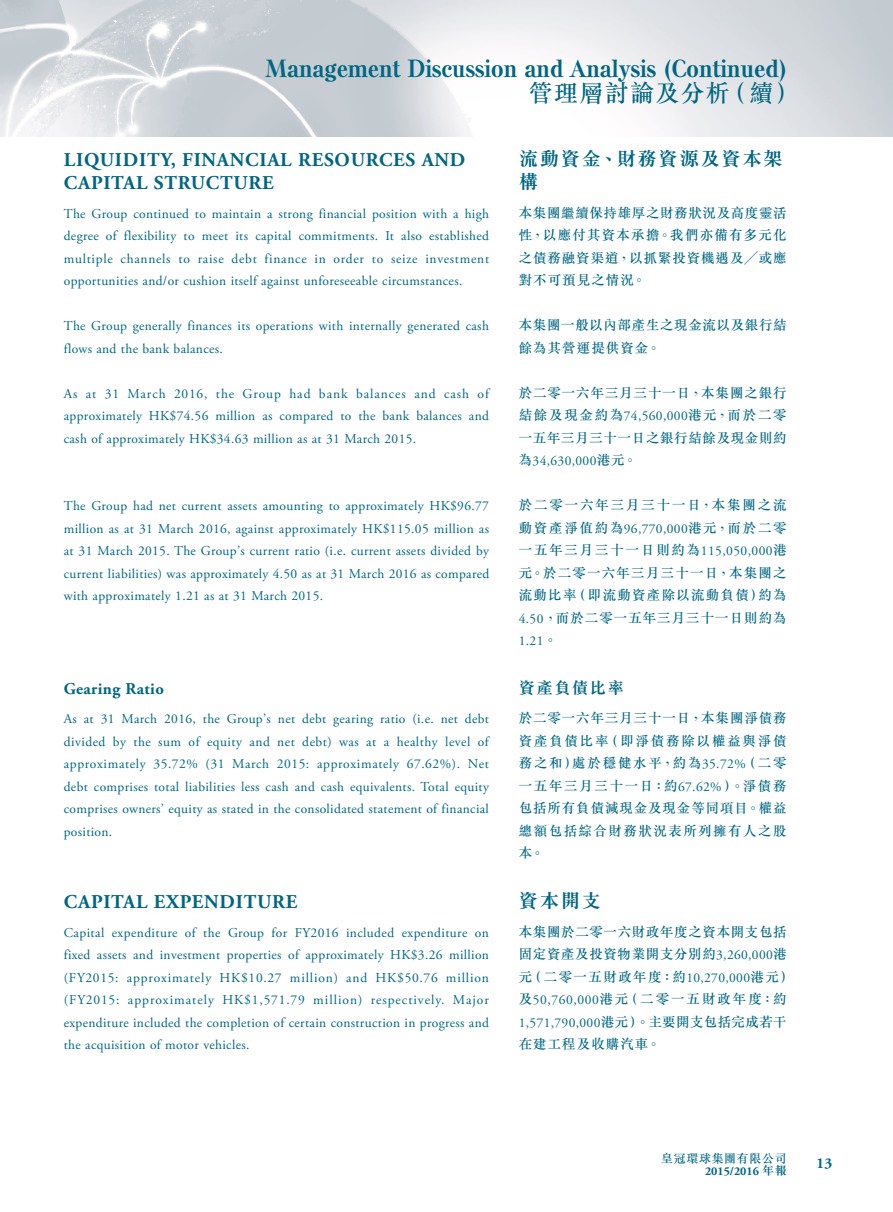
<style>
.page{position:relative;width:893px;height:1212px;background:#fff}
.page>*{position:absolute;margin:0;border:0;box-sizing:border-box;transform-origin:0 0}
.t1{font:700 24px "Else NPL Std";letter-spacing:.005em;color:#006683}
.t2{font:500 24px "M Sung HK";letter-spacing:.055em;color:#006683}
.Heading_1{font:700 19.5px/22.5px "Adobe Garamond Pro";letter-spacing:.04em;color:#006683}
.C_Heading_1{font:700 19.5px/22.5px "M Sung HK";letter-spacing:.075em;color:#006683}
.Heading_2{font:700 16.5px "Adobe Garamond Pro";letter-spacing:.025em;color:#006683}
.C_Heading_2{font:700 16.5px "M Sung HK";letter-spacing:.075em;color:#006683}
.t3{font:700 15px "Adobe Garamond Pro";color:#006683}
.Body_Text{font:13.5px/22.5px "Adobe Garamond Pro";letter-spacing:.025em;color:#006683;text-align:justify}
.C_Body_Text{font:500 13.5px/22.5px "M Sung HK";letter-spacing:.075em;color:#006683;text-align:justify}
.C_Body_Text-2{font:500 13.5px/22.5px "M Sung HK";letter-spacing:.045em;color:#006683}
.t4{font:700 12px "Adobe Garamond Pro";color:#006683}
.t5{font:500 12px "M Sung HK";letter-spacing:.05em;color:#006683}
.s1{font-family:"Adobe Garamond Pro";font-weight:400}
.s2{font-family:"M Sung HK"}
</style>
<div class="page">
<img style="left:0;top:0;width:893px;height:136px">
<h1 class="t1" style="left:266px;top:54px;width:523px">Management Discussion and Analysis (Continued)</h1>
<h1 class="t2" style="left:529px;top:77px;width:271px">管理層討論及分析（續）</h1>
<p class="Heading_1" style="left:64px;top:149px;width:403px">LIQUIDITY, FINANCIAL RESOURCES AND<br>CAPITAL STRUCTURE</p>
<p class="Body_Text" style="left:64px;top:203px;width:427px">The Group continued to maintain a strong financial position with a high degree of flexibility to meet its capital commitments. It also established multiple channels to raise debt finance in order to seize investment opportunities and/or cushion itself against unforeseeable circumstances.</p>
<p class="Body_Text" style="left:64px;top:315px;width:427px">The Group generally finances its operations with internally generated cash flows and the bank balances.</p>
<p class="Body_Text" style="left:64px;top:383px;width:427px">As at 31 March 2016, the Group had bank balances and cash of approximately HK$74.56 million as compared to the bank balances and cash of approximately HK$34.63 million as at 31 March 2015.</p>
<p class="Body_Text" style="left:64px;top:495px;width:427px">The Group had net current assets amounting to approximately HK$96.77 million as at 31 March 2016, against approximately HK$115.05 million as at 31 March 2015. The Group’s current ratio (i.e. current assets divided by current liabilities) was approximately 4.50 as at 31 March 2016 as compared with approximately 1.21 as at 31 March 2015.</p>
<p class="Heading_2" style="left:64px;top:680px;width:102px">Gearing Ratio</p>
<p class="Body_Text" style="left:64px;top:708px;width:427px">As at 31 March 2016, the Group’s net debt gearing ratio (i.e. net debt divided by the sum of equity and net debt) was at a healthy level of approximately 35.72% (31 March 2015: approximately 67.62%). Net debt comprises total liabilities less cash and cash equivalents. Total equity comprises owners’ equity as stated in the consolidated statement of financial position.</p>
<p class="Heading_1" style="left:64px;top:890px;width:235px">CAPITAL EXPENDITURE</p>
<p class="Body_Text" style="left:64px;top:921px;width:427px">Capital expenditure of the Group for FY2016 included expenditure on fixed assets and investment properties of approximately HK$3.26 million (FY2015: approximately HK$10.27 million) and HK$50.76 million (FY2015: approximately HK$1,571.79 million) respectively. Major expenditure included the completion of certain construction in progress and the acquisition of motor vehicles.</p>
<p class="C_Heading_1" style="left:519px;top:147px;width:265px">流動資金、財務資源及資本架構</p>
<p class="C_Body_Text" style="left:519px;top:201px;width:269px">本集團繼續保持雄厚之財務狀況及高度靈活性，以應付其資本承擔。我們亦備有多元化之債務融資渠道，以抓緊投資機遇及╱或應對不可預見之情況。</p>
<p class="C_Body_Text-2" style="left:519px;top:313px;width:269px">本集團一般以內部產生之現金流以及銀行結餘為其營運提供資金。</p>
<p class="C_Body_Text" style="left:519px;top:381px;width:269px">於二零一六年三月三十一日，本集團之銀行結餘及現金約為<span class="s1">74,560,000</span>港元，而於二零一五年三月三十一日之銀行結餘及現金則約為<span class="s1">34,630,000</span>港元。</p>
<p class="C_Body_Text" style="left:519px;top:493px;width:269px">於二零一六年三月三十一日，本集團之流動資產淨值約為<span class="s1">96,770,000</span>港元，而於二零一五年三月三十一日則約為<span class="s1">115,050,000</span>港元。於二零一六年三月三十一日，本集團之流動比率（即流動資產除以流動負債）約為<span class="s1">4.50</span>，而於二零一五年三月三十一日則約為<span class="s1">1.21</span>。</p>
<p class="C_Heading_2" style="left:519px;top:680px;width:107px">資產負債比率</p>
<p class="C_Body_Text" style="left:519px;top:706px;width:269px">於二零一六年三月三十一日，本集團淨債務資產負債比率（即淨債務除以權益與淨債務之和）處於穩健水平，約為<span class="s1">35.72%</span>（二零一五年三月三十一日：約<span class="s1">67.62%</span>）。淨債務包括所有負債減現金及現金等同項目。權益總額包括綜合財務狀況表所列擁有人之股本。</p>
<p class="C_Heading_1" style="left:519px;top:889px;width:84px">資本開支</p>
<p class="C_Body_Text-2" style="left:519px;top:919px;width:276px">本集團於二零一六財政年度之資本開支包括固定資產及投資物業開支分別約<span class="s1">3,260,000</span>港元（二零一五財政年度：約<span class="s1">10,270,000</span>港元）及<span class="s1">50,760,000</span>港元（二零一五財政年度：約<br><span class="s1">1,571,790,000</span>港元）。主要開支包括完成若干在建工程及收購汽車。</p>
<p class="t5" style="left:661px;top:1150px;width:127px">皇冠環球集團有限公司</p>
<p class="t3" style="left:816px;top:1154px;width:17px">13</p>
<p class="t4" style="left:705px;top:1164px;width:83px">2015/2016 <span class="s2">年報</span></p>
</div>
